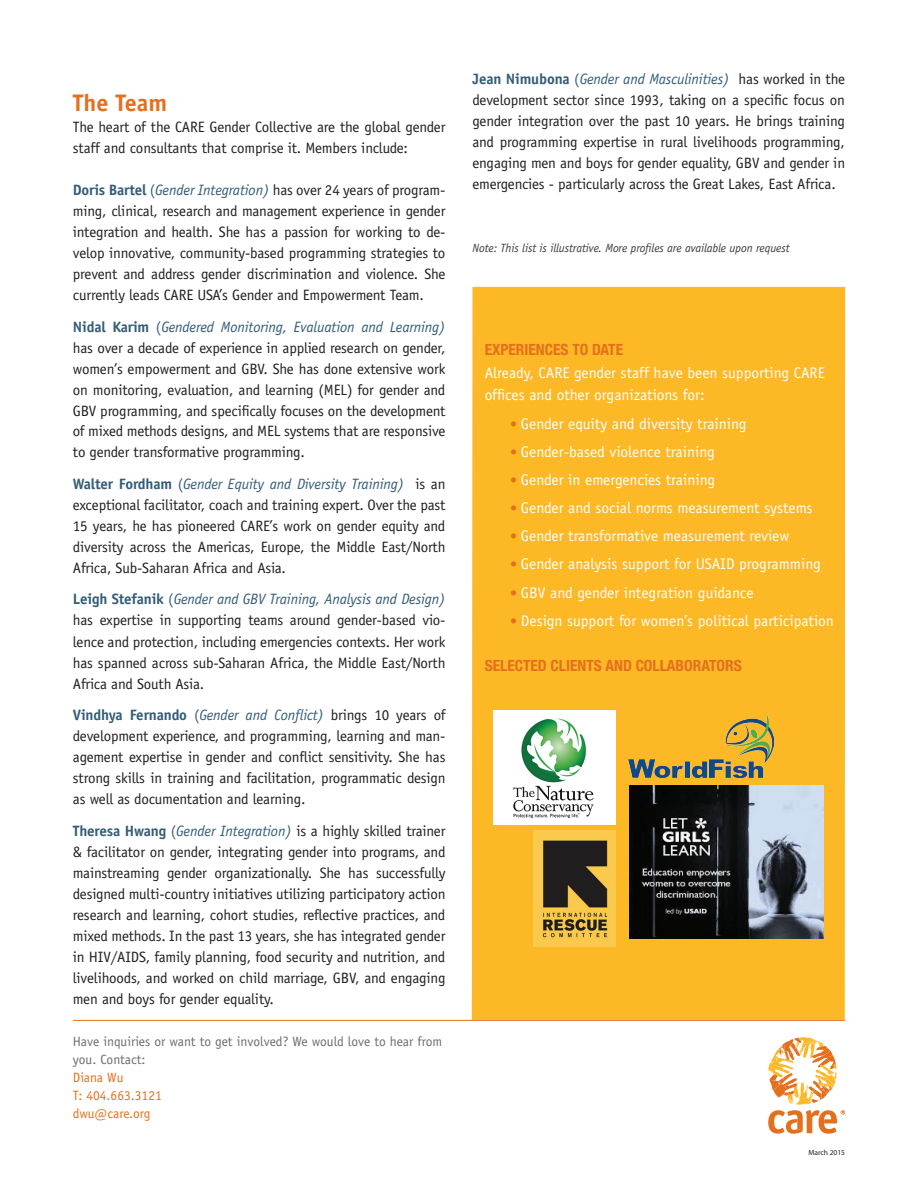
<style>
.page{position:relative;width:918px;height:1188px;background:#fff}
.page>*{position:absolute;margin:0;border:0;box-sizing:border-box;transform-origin:0 0}
.t1{font:700 24px "Officina Sans Std";color:#e4701e}
.t2{font:15.45px/22.5px "Officina Sans Std";color:#fff}
.t3{font:700 condensed 15.45px "Helvetica Neue LT Std";color:#e4701e}
.t4{font:15px/21px "Officina Sans Std";letter-spacing:-.01em;color:#231f20;text-align:justify}
.t5{font:13.5px/18px "Officina Sans Std";color:#6c6d70}
.t6{font:13.5px/18px "Officina Sans Std";color:#e4701e}
.t7{font:italic 12px "Officina Sans Std";letter-spacing:-.01em;color:#3e3e3f}
.t8{font:7.5px "Myriad Pro";color:#231f20}
.s1{font-weight:700;color:#345d77}
.s2{color:#345d77}
.s3{font-style:italic;color:#345d77}
.s4{font-size:14.1px;color:#e4701e}
</style>
<div class="page">
<hr style="left:73px;top:1020px;width:772px;height:1px;background:#e4701e">
<svg style="left:768px;top:1037px;width:77px;height:97px"></svg>
<div style="left:472px;top:287px;width:373px;height:733px;background:#fcb825"></div>
<img style="left:628px;top:715px;width:146px;height:63px">
<img style="left:494px;top:711px;width:122px;height:113px">
<img style="left:534px;top:830px;width:82px;height:117px">
<img style="left:629px;top:785px;width:195px;height:154px">
<h1 class="t1" style="left:73px;top:88px;width:96px">The Team</h1>
<p class="t4" style="left:73px;top:116px;width:374px">The heart of the CARE Gender Collective are the global gender staff and consultants that comprise it. Members include:</p>
<p class="t4" style="left:73px;top:179px;width:374px"><span class="s1">Doris Bartel</span> <span class="s2">(</span><span class="s3">Gender Integration)</span> has over 24 years of program&shy;ming, clinical, research and management experience in gender integration and health. She has a passion for working to de&shy;velop innovative, community-based programming strategies to prevent and address gender discrimination and violence. She currently leads CARE USA’s Gender and Empowerment Team.</p>
<p class="t4" style="left:73px;top:316px;width:374px"><span class="s1">Nidal Karim</span> <span class="s2">(</span><span class="s3">Gendered Monitoring, Evaluation and Learning) </span>has over a decade of experience in applied research on gender, women’s empowerment and GBV. She has done extensive work on monitoring, evaluation, and learning (MEL) for gender and GBV programming, and specifically focuses on the development of mixed methods designs, and MEL systems that are responsive to gender transformative programming.</p>
<p class="t4" style="left:73px;top:473px;width:374px"><span class="s1">Walter Fordham</span> <span class="s2">(</span><span class="s3">Gender Equity and Diversity Training)</span> is an exceptional facilitator, coach and training expert. Over the past 15 years, he has pioneered CARE’s work on gender equity and diversity across the Americas, Europe, the Middle East/North Africa, Sub-Saharan Africa and Asia.</p>
<p class="t4" style="left:73px;top:589px;width:374px"><span class="s1">Leigh Stefanik</span> <span class="s2">(</span><span class="s3">Gender and GBV Training, Analysis and Design) </span>has expertise in supporting teams around gender-based vio&shy;lence and protection, including emergencies contexts. Her work has spanned across sub-Saharan Africa, the Middle East/North Africa and South Asia.</p>
<p class="t4" style="left:73px;top:704px;width:374px"><span class="s1">Vindhya Fernando</span> <span class="s2">(</span><span class="s3">Gender and Conflict)</span> brings 10 years of development experience, and programming, learning and man&shy;agement expertise in gender and conflict sensitivity. She has strong skills in training and facilitation, programmatic design as well as documentation and learning.</p>
<p class="t4" style="left:73px;top:820px;width:374px"><span class="s1">Theresa Hwang</span> <span class="s2">(</span><span class="s3">Gender Integration)</span> is a highly skilled trainer &amp; facilitator on gender, integrating gender into programs, and mainstreaming gender organizationally. She has successfully designed multi-country initiatives utilizing participatory action research and learning, cohort studies, reflective practices, and mixed methods. In the past 13 years, she has integrated gender in HIV/AIDS, family planning, food security and nutrition, and livelihoods, and worked on child marriage, GBV, and engaging men and boys for gender equality.</p>
<p class="t5" style="left:73px;top:1033px;width:371px">Have inquiries or want to get involved? We would love to hear from you. Contact:</p>
<p class="t6" style="left:73px;top:1069px;width:90px">Diana Wu<br>T: 404.663.3121 dwu@care.org</p>
<p class="t4" style="left:472px;top:68px;width:374px"><span class="s1">Jean Nimubona</span> <span class="s2">(</span><span class="s3">Gender and Masculinities)</span> has worked in the development sector since 1993, taking on a specific focus on gender integration over the past 10 years. He brings training and programming expertise in rural livelihoods programming, engaging men and boys for gender equality, GBV and gender in emergencies - particularly across the Great Lakes, East Africa.</p>
<p class="t7" style="left:472px;top:241px;width:319px">Note: This list is illustrative. More profiles are available upon request</p>
<p class="t3" style="left:485px;top:341px;width:140px">EXPERIENCES TO DATE</p>
<p class="t2" style="left:485px;top:361px;width:342px">Already, CARE gender staff have been supporting CARE offices and other organizations for:</p>
<p class="t2" style="left:510px;top:412px;width:238px"><span class="s4">•</span> Gender equity and diversity training</p>
<p class="t2" style="left:510px;top:440px;width:206px"><span class="s4">•</span> Gender-based violence training</p>
<p class="t2" style="left:510px;top:468px;width:207px"><span class="s4">•</span> Gender in emergencies training</p>
<p class="t2" style="left:510px;top:497px;width:304px"><span class="s4">•</span> Gender and social norms measurement systems</p>
<p class="t2" style="left:510px;top:525px;width:281px"><span class="s4">•</span> Gender transformative measurement review</p>
<p class="t2" style="left:510px;top:553px;width:312px"><span class="s4">•</span> Gender analysis support for USAID programming</p>
<p class="t2" style="left:510px;top:581px;width:245px"><span class="s4">•</span> GBV and gender integration guidance</p>
<p class="t2" style="left:510px;top:609px;width:325px"><span class="s4">•</span> Design support for women’s political participation</p>
<p class="t3" style="left:485px;top:656px;width:259px">SELECTED CLIENTS AND COLLABORATORS</p>
<p class="t8" style="left:809px;top:1148px;width:38px">March 2015</p>
</div>
